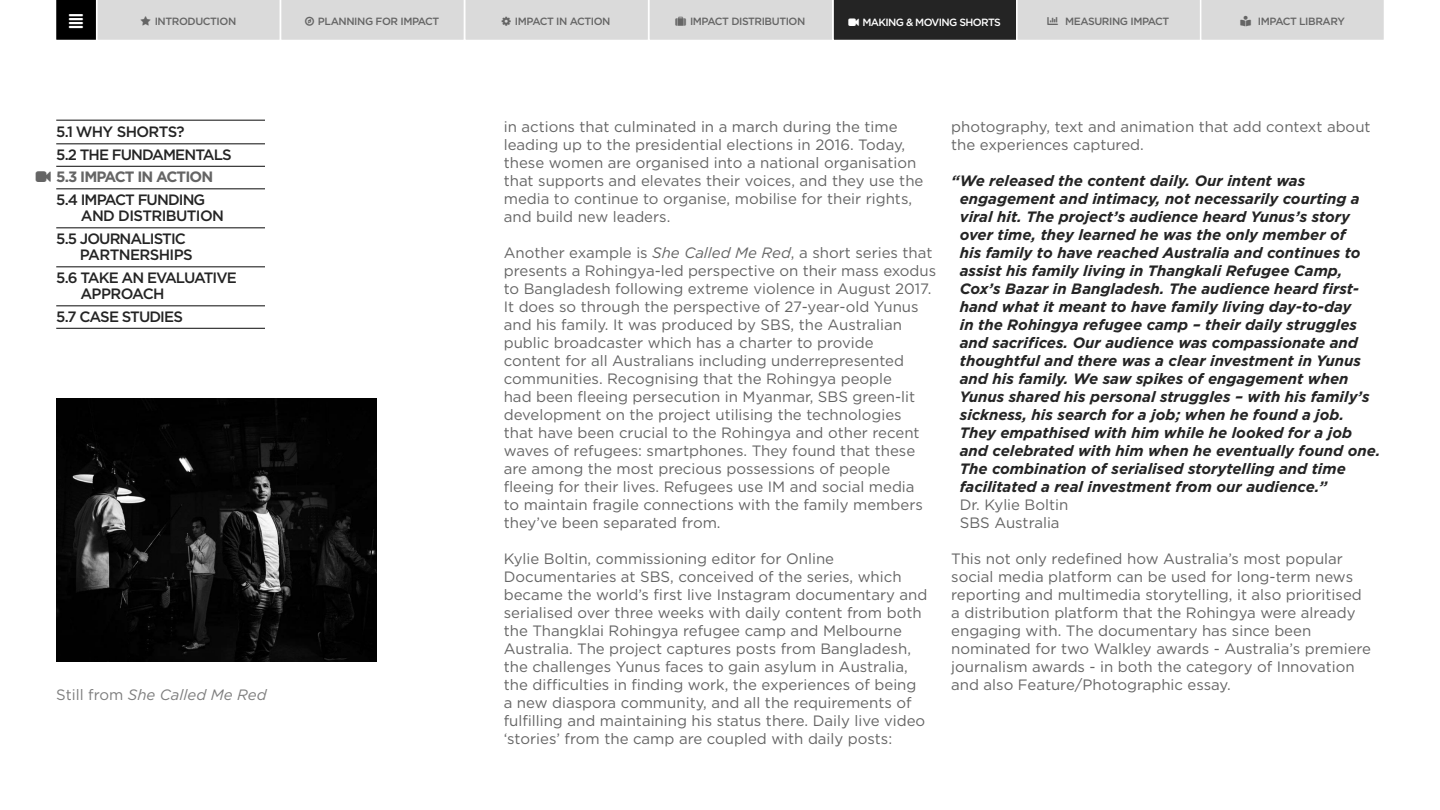
<style>
.page{position:relative;width:1440px;height:810px;background:#fff}
.page>*{position:absolute;margin:0;border:0;box-sizing:border-box;transform-origin:0 0}
.t1{font:15.75px "Font Awesome 5 Free Solid";color:#fff}
.t2{font:15px/18px "Gotham";color:#656565}
.t3{font:italic 700 15px/18px "Gotham";color:#242424}
.t4{font:500 15px/16.5px "Gotham";letter-spacing:-.06em;color:#242424}
.t5{font:italic 15px "Gotham";color:#7e7e7e}
.t6{font:700 15px "Gotham";letter-spacing:-.06em;color:#656565}
.t7{font:500 10.5px "Gotham";letter-spacing:-.04em;color:#656565}
.t8{font:500 10.5px "Gotham";letter-spacing:-.06em;color:#fff}
.s1{font-style:normal}
.s2{font-style:italic}
</style>
<div class="page">
<img style="left:56px;top:398px;width:321px;height:264px">
<hr style="left:56px;top:120px;width:209px;height:1px;background:#242424">
<hr style="left:56px;top:143px;width:209px;height:1px;background:#242424">
<hr style="left:56px;top:166px;width:209px;height:1px;background:#242424">
<hr style="left:56px;top:188px;width:209px;height:1px;background:#242424">
<hr style="left:56px;top:227px;width:209px;height:1px;background:#242424">
<hr style="left:56px;top:266px;width:209px;height:1px;background:#242424">
<hr style="left:56px;top:305px;width:209px;height:1px;background:#242424">
<hr style="left:56px;top:328px;width:209px;height:1px;background:#242424">
<svg style="left:56px;top:0;width:1328px;height:40px;background:#bbb"></svg>
<p class="t1" style="left:69px;top:13px;width:15px">●■◆▲▼</p>
<p class="t7" style="left:155px;top:15px;width:83px">INTRODUCTION</p>
<p class="t7" style="left:318px;top:15px;width:123px">PLANNING FOR IMPACT</p>
<p class="t7" style="left:515px;top:15px;width:97px">IMPACT IN ACTION</p>
<p class="t7" style="left:690px;top:15px;width:117px">IMPACT DISTRIBUTION</p>
<p class="t8" style="left:862px;top:16px;width:140px">MAKING &amp; MOVING SHORTS</p>
<p class="t7" style="left:1048px;top:15px;width:123px">▼ MEASURING IMPACT</p>
<p class="t7" style="left:1240px;top:15px;width:106px">□□ IMPACT LIBRARY</p>
<p class="t4" style="left:56px;top:121px;width:177px;line-height:22.5px">5.1 WHY SHORTS?<br>5.2 THE FUNDAMENTALS</p>
<p class="t6" style="left:56px;top:167px;width:158px">5.3 IMPACT IN ACTION</p>
<p class="t4" style="left:81px;top:191px;width:145px;text-indent:-25px">5.4 IMPACT FUNDING<br>AND DISTRIBUTION</p>
<p class="t4" style="left:80px;top:230px;width:114px;text-indent:-24px">5.5 JOURNALISTIC<br>PARTNERSHIPS</p>
<p class="t4" style="left:80px;top:269px;width:158px;text-indent:-24px">5.6 TAKE AN EVALUATIVE<br>APPROACH</p>
<p class="t4" style="left:56px;top:308px;width:128px">5.7 CASE STUDIES</p>
<p class="t5" style="left:56px;top:685px;width:212px"><span class="s1">Still from</span> She Called Me Red</p>
<p class="t2" style="left:504px;top:117px;width:421px">in actions that culminated in a march during the time leading up to the presidential elections in 2016. Today, these women are organised into a national organisation that supports and elevates their voices, and they use the media to continue to organise, mobilise for their rights, and build new leaders.</p>
<p class="t2" style="left:504px;top:243px;width:434px">Another example is <span class="s2">She Called Me Red</span>, a short series that presents a Rohingya-led perspective on their mass exodus to Bangladesh following extreme violence in August 2017.<br>It does so through the perspective of 27-year-old Yunus and his family. It was produced by SBS, the Australian public broadcaster which has a charter to provide<br>content for all Australians including underrepresented communities. Recognising that the Rohingya people<br>had been fleeing persecution in Myanmar, SBS green-lit development on the project utilising the technologies<br>that have been crucial to the Rohingya and other recent waves of refugees: smartphones. They found that these are among the most precious possessions of people fleeing for their lives. Refugees use IM and social media<br>to maintain fragile connections with the family members they’ve been separated from.</p>
<p class="t2" style="left:504px;top:549px;width:425px">Kylie Boltin, commissioning editor for Online Documentaries at SBS, conceived of the series, which became the world’s first live Instagram documentary and serialised over three weeks with daily content from both the Thangklai Rohingya refugee camp and Melbourne Australia. The project captures posts from Bangladesh, the challenges Yunus faces to gain asylum in Australia, the difficulties in finding work, the experiences of being a new diaspora community, and all the requirements of fulfilling and maintaining his status there. Daily live video ‘stories’ from the camp are coupled with daily posts:</p>
<p class="t2" style="left:951px;top:117px;width:421px">photography, text and animation that add context about the experiences captured.</p>
<p class="t3" style="left:960px;top:172px;width:422px;text-indent:-9px">“We released the content daily. Our intent was engagement and intimacy, not necessarily courting a viral hit. The project’s audience heard Yunus’s story over time, they learned he was the only member of<br>his family to have reached Australia and continues to assist his family living in Thangkali Refugee Camp, Cox’s Bazar in Bangladesh. The audience heard first&shy;hand what it meant to have family living day-to-day<br>in the Rohingya refugee camp – their daily struggles and sacrifices. Our audience was compassionate and thoughtful and there was a clear investment in Yunus and his family. We saw spikes of engagement when Yunus shared his personal struggles – with his family’s sickness, his search for a job; when he found a job.<br>They empathised with him while he looked for a job and celebrated with him when he eventually found one.<br>The combination of serialised storytelling and time facilitated a real investment from our audience.”</p>
<p class="t2" style="left:960px;top:495px;width:110px">Dr. Kylie Boltin<br>SBS Australia</p>
<p class="t2" style="left:951px;top:549px;width:421px">This not only redefined how Australia’s most popular social media platform can be used for long-term news reporting and multimedia storytelling, it also prioritised a distribution platform that the Rohingya were already engaging with. The documentary has since been nominated for two Walkley awards - Australia’s premiere journalism awards - in both the category of Innovation and also Feature/Photographic essay.</p>
</div>
